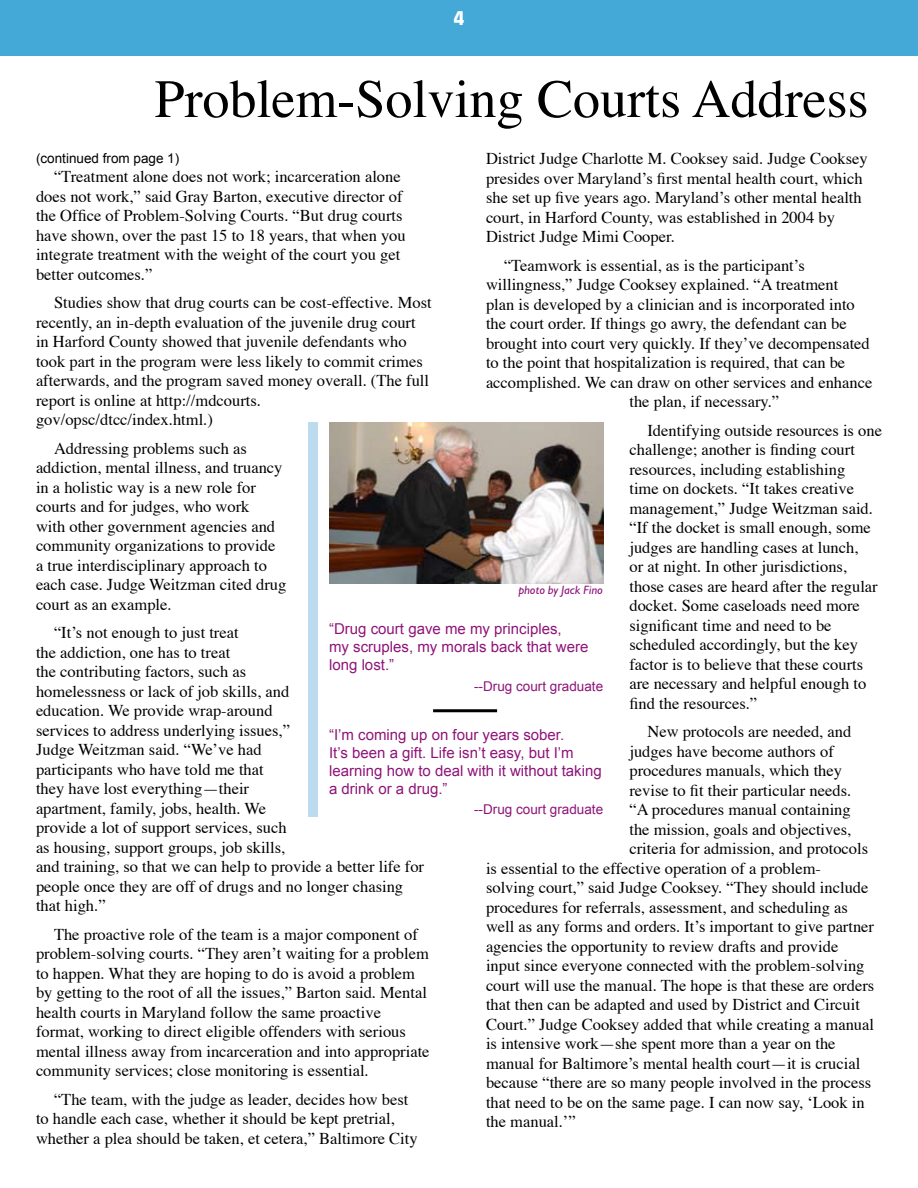
<style>
.page{position:relative;width:918px;height:1188px;background:#fff}
.page>*{position:absolute;margin:0;border:0;box-sizing:border-box;transform-origin:0 0}
.t1{font:54px "Times";color:#000}
.t2{font:16.5px/19.5px "Times";color:#000}
.t3{font:15px/18px "Arial";color:#8f1479}
.t4{font:13.5px "Arial";color:#8f1479}
.t5{font:13.5px "Arial";color:#000}
.t6{font:italic 12px "Humanist 521 BT";color:#8f1479}
</style>
<div class="page">
<div style="left:0;top:0;width:918px;height:55px;background:#44a9d6"></div>
<div style="left:308px;top:422px;width:10px;height:394px;background:#bddbee"></div>
<img style="left:329px;top:422px;width:274px;height:162px">
<hr style="left:433px;top:709px;width:64px;height:3px;background:#000">
<h1 class="t1" style="left:155px;top:48px;width:716px">Problem-Solving Courts Address</h1>
<p class="t5" style="left:36px;top:151px;width:145px">(continued from page 1)</p>
<p class="t2" style="left:36px;top:166px;width:371px;text-indent:18px">“Treatment alone does not work; incarceration alone does not work,” said Gray Barton, executive director of the Office of Problem-Solving Courts. “But drug courts have shown, over the past 15 to 18 years, that when you integrate treatment with the weight of the court you get better outcomes.”</p>
<p class="t2" style="left:36px;top:292px;width:397px;text-indent:18px">Studies show that drug courts can be cost-effective. Most recently, an in-depth evaluation of the juvenile drug court in Harford County showed that juvenile defendants who took part in the program were less likely to commit crimes afterwards, and the program saved money overall. (The full report is online at http://mdcourts. gov/opsc/dtcc/index.html.)</p>
<p class="t2" style="left:36px;top:437px;width:252px;text-indent:18px">Addressing problems such as addiction, mental illness, and truancy in a holistic way is a new role for courts and for judges, who work<br>with other government agencies and community organizations to provide a true interdisciplinary approach to each case. Judge Weitzman cited drug court as an example.</p>
<p class="t2" style="left:36px;top:622px;width:390px;text-indent:18px">“It’s not enough to just treat<br>the addiction, one has to treat<br>the contributing factors, such as<br>homelessness or lack of job skills, and<br>education. We provide wrap-around<br>services to address underlying issues,”<br>Judge Weitzman said. “We’ve had<br>participants who have told me that<br>they have lost everything—their<br>apartment, family, jobs, health. We<br>provide a lot of support services, such<br>as housing, support groups, job skills,<br>and training, so that we can help to provide a better life for people once they are off of drugs and no longer chasing that high.”</p>
<p class="t2" style="left:36px;top:923px;width:395px;text-indent:18px">The proactive role of the team is a major component of problem-solving courts. “They aren’t waiting for a problem to happen. What they are hoping to do is avoid a problem by getting to the root of all the issues,” Barton said. Mental health courts in Maryland follow the same proactive format, working to direct eligible offenders with serious mental illness away from incarceration and into appropriate community services; close monitoring is essential.</p>
<p class="t2" style="left:36px;top:1088px;width:383px;text-indent:18px">“The team, with the judge as leader, decides how best to handle each case, whether it should be kept pretrial, whether a plea should be taken, et cetera,” Baltimore City</p>
<p class="t2" style="left:486px;top:148px;width:383px">District Judge Charlotte M. Cooksey said. Judge Cooksey presides over Maryland’s first mental health court, which she set up five years ago. Maryland’s other mental health court, in Harford County, was established in 2004 by District Judge Mimi Cooper.</p>
<p class="t2" style="left:504px;top:254px;width:302px">“Teamwork is essential, as is the participant’s</p>
<p class="t2" style="left:486px;top:274px;width:354px">willingness,” Judge Cooksey explained. “A treatment</p>
<p class="t2" style="left:486px;top:293px;width:370px">plan is developed by a clinician and is incorporated into</p>
<p class="t2" style="left:486px;top:313px;width:362px">the court order. If things go awry, the defendant can be</p>
<p class="t2" style="left:486px;top:332px;width:385px">brought into court very quickly. If they’ve decompensated</p>
<p class="t2" style="left:486px;top:352px;width:361px">to the point that hospitalization is required, that can be</p>
<p class="t2" style="left:486px;top:371px;width:388px">accomplished. We can draw on other services and enhance</p>
<p class="t2" style="left:629px;top:391px;width:151px">the plan, if necessary.”</p>
<p class="t2" style="left:629px;top:419px;width:254px;text-indent:18px">Identifying outside resources is one challenge; another is finding court resources, including establishing<br>time on dockets. “It takes creative management,” Judge Weitzman said. “If the docket is small enough, some judges are handling cases at lunch,<br>or at night. In other jurisdictions, those cases are heard after the regular docket. Some caseloads need more significant time and need to be scheduled accordingly, but the key factor is to believe that these courts are necessary and helpful enough to find the resources.”</p>
<p class="t2" style="left:647px;top:721px;width:205px">New protocols are needed, and</p>
<p class="t2" style="left:629px;top:740px;width:206px">judges have become authors of</p>
<p class="t2" style="left:629px;top:760px;width:214px">procedures manuals, which they</p>
<p class="t2" style="left:629px;top:779px;width:223px">revise to fit their particular needs.</p>
<p class="t2" style="left:629px;top:799px;width:223px">“A procedures manual containing</p>
<p class="t2" style="left:629px;top:818px;width:223px">the mission, goals and objectives,</p>
<p class="t2" style="left:629px;top:838px;width:240px">criteria for admission, and protocols</p>
<p class="t2" style="left:486px;top:857px;width:337px">is essential to the effective operation of a problem-</p>
<p class="t2" style="left:486px;top:877px;width:384px">solving court,” said Judge Cooksey. “They should include</p>
<p class="t2" style="left:486px;top:896px;width:363px">procedures for referrals, assessment, and scheduling as</p>
<p class="t2" style="left:486px;top:916px;width:390px">well as any forms and orders. It’s important to give partner</p>
<p class="t2" style="left:486px;top:935px;width:354px">agencies the opportunity to review drafts and provide</p>
<p class="t2" style="left:486px;top:955px;width:380px">input since everyone connected with the problem-solving</p>
<p class="t2" style="left:486px;top:974px;width:390px">court will use the manual. The hope is that these are orders</p>
<p class="t2" style="left:486px;top:994px;width:375px">that then can be adapted and used by District and Circuit</p>
<p class="t2" style="left:486px;top:1013px;width:390px">Court.” Judge Cooksey added that while creating a manual</p>
<p class="t2" style="left:486px;top:1033px;width:351px">is intensive work—she spent more than a year on the</p>
<p class="t2" style="left:486px;top:1052px;width:376px">manual for Baltimore’s mental health court—it is crucial</p>
<p class="t2" style="left:486px;top:1072px;width:387px">because “there are so many people involved in the process</p>
<p class="t2" style="left:486px;top:1091px;width:380px">that need to be on the same page. I can now say, ‘Look in</p>
<p class="t2" style="left:486px;top:1111px;width:91px">the manual.’”</p>
<p class="t6" style="left:519px;top:583px;width:86px">photo by Jack Fino</p>
<p class="t3" style="left:329px;top:620px;width:261px">“Drug court gave me my principles,<br>my scruples, my morals back that were long lost.”</p>
<p class="t4" style="left:474px;top:679px;width:131px">--Drug court graduate</p>
<p class="t3" style="left:329px;top:725px;width:274px">“I’m coming up on four years sober.<br>It’s been a gift. Life isn’t easy, but I’m learning how to deal with it without taking a drink or a drug.”</p>
<p class="t4" style="left:474px;top:802px;width:131px">--Drug court graduate</p>
</div>
